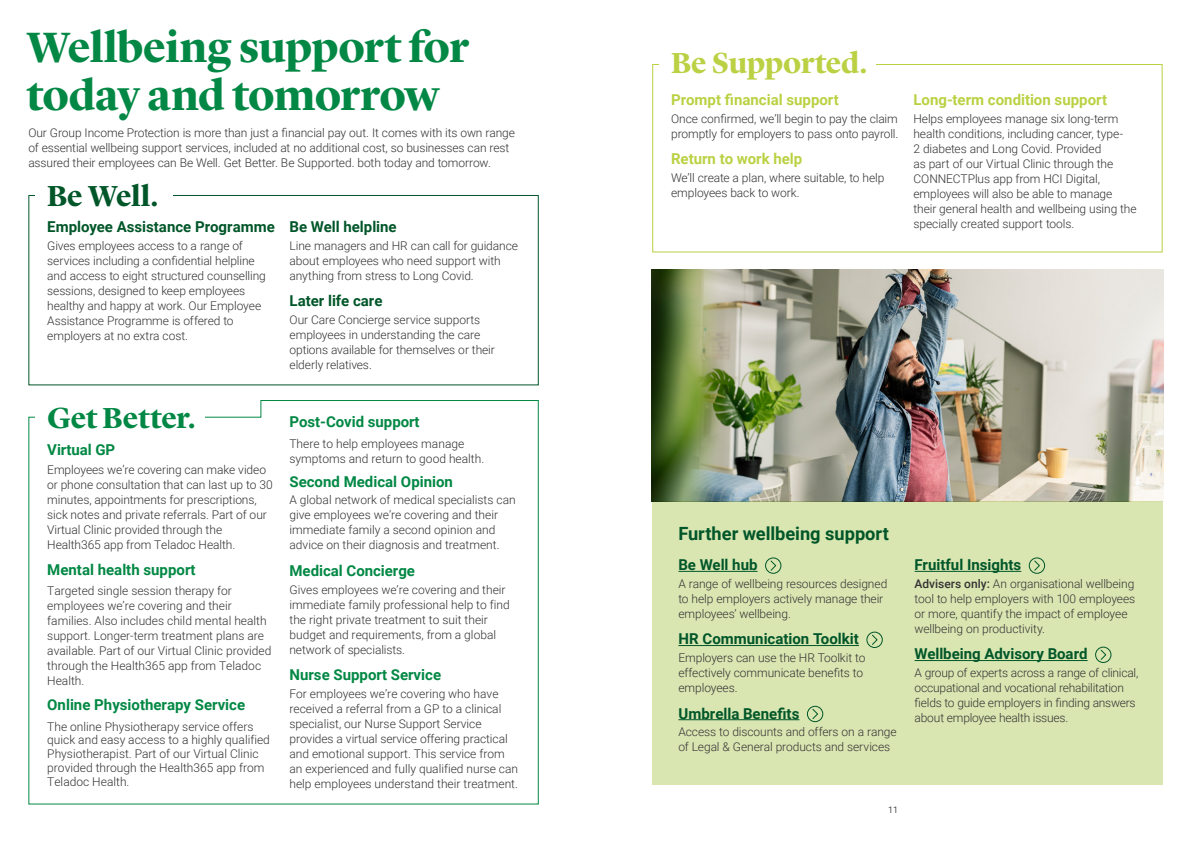
<style>
.page{position:relative;width:1191px;height:842px;background:#fff}
.page>*{position:absolute;margin:0;border:0;box-sizing:border-box;transform-origin:0 0}
.Page_Headings{font:700 44px/48px "Lyon Display";letter-spacing:-.015em;color:#028844}
.Paragraph_heading{font:700 30px "Lyon Display";letter-spacing:-.01em;color:#bbd143}
.Body_copy__bold{font:700 30px "Lyon Display";letter-spacing:.005em;color:#028844}
.Paragraph_heading-2{font:700 30px "Lyon Display";letter-spacing:-.005em;color:#005629}
.Paragraph_heading-3{font:700 18.2px "Roboto";color:#005629}
.Body_copy__bold-2{font:700 15px "Roboto";color:#005629}
.Body_copy__bold-3{font:700 15px "Roboto";color:#028844}
.Body_copy__bold-4{font:700 15px "Roboto";color:#bbd143}
.Body_copy__bold-5{font:300 12px/15px "Roboto";letter-spacing:-.005em;color:#343234}
.Body_copy__bold-6{font:300 12px/15px "Heebo";color:#343234}
.Body_copy{font:300 12px/15px "Roboto";letter-spacing:-.01em;color:#343234}
.t1{font:300 9px "Roboto";color:#000}
.s1{font-weight:500}
</style>
<div class="page">
<svg style="left:28px;top:400px;width:511px;height:405px"></svg>
<img style="left:652px;top:269px;width:511px;height:232px">
<div style="left:652px;top:501px;width:510px;height:284px;background:#d9e6b1"></div>
<hr style="left:678px;top:571px;width:79px;height:1px;background:#005629">
<hr style="left:678px;top:645px;width:181px;height:1px;background:#005629">
<hr style="left:678px;top:719px;width:121px;height:1px;background:#005629">
<div style="left:765px;top:557px;width:16px;height:17px;border:1px solid #005629;border-radius:50%"></div>
<svg style="left:769px;top:560px;width:8px;height:12px"></svg>
<div style="left:866px;top:632px;width:16px;height:16px;border:1px solid #005629;border-radius:50%"></div>
<svg style="left:872px;top:634px;width:6px;height:12px"></svg>
<div style="left:807px;top:706px;width:16px;height:16px;border:1px solid #005629;border-radius:50%"></div>
<svg style="left:811px;top:708px;width:8px;height:12px"></svg>
<hr style="left:914px;top:571px;width:107px;height:1px;background:#005629">
<hr style="left:914px;top:660px;width:173px;height:1px;background:#005629">
<div style="left:1028px;top:557px;width:17px;height:17px;border:1px solid #005629;border-radius:50%"></div>
<svg style="left:1033px;top:560px;width:7px;height:12px"></svg>
<div style="left:1095px;top:647px;width:16px;height:16px;border:1px solid #005629;border-radius:50%"></div>
<svg style="left:1099px;top:649px;width:8px;height:12px"></svg>
<div style="left:28px;top:195px;width:511px;height:190px;border:1px solid #005629"></div>
<div style="left:35px;top:178px;width:138px;height:32px;background:#fff"></div>
<div style="left:35px;top:394px;width:170px;height:33px;background:#fff"></div>
<div style="left:652px;top:64px;width:510px;height:188px;border:1px solid #bbd143"></div>
<div style="left:659px;top:47px;width:216px;height:32px;background:#fff"></div>
<p class="Page_Headings" style="left:27px;top:19px;width:443px">Wellbeing support for today and tomorrow</p>
<p class="Body_copy__bold-5" style="left:28px;top:125px;width:488px">Our Group Income Protection is more than just a financial pay out. It comes with its own range of essential wellbeing support services, included at no additional cost, so businesses can rest assured their employees can Be Well. Get Better. Be Supported. both today and tomorrow.</p>
<p class="Paragraph_heading-2" style="left:47px;top:173px;width:112px">Be Well.</p>
<p class="Body_copy__bold-2" style="left:47px;top:216px;width:229px">Employee Assistance Programme</p>
<p class="Body_copy__bold-5" style="left:47px;top:238px;width:220px">Gives employees access to a range of services including a confidential helpline and access to eight structured counselling sessions, designed to keep employees healthy and happy at work. Our Employee Assistance Programme is offered to employers at no extra cost.</p>
<p class="Body_copy__bold" style="left:47px;top:396px;width:150px">Get Better.</p>
<p class="Body_copy__bold-3" style="left:47px;top:439px;width:70px">Virtual GP</p>
<p class="Body_copy__bold-6" style="left:47px;top:462px;width:227px">Employees we’re covering can make video or phone consultation that can last up to 30 minutes, appointments for prescriptions, sick notes and private referrals. Part of our Virtual Clinic provided through the Health365 app from Teladoc Health.</p>
<p class="Body_copy__bold-3" style="left:47px;top:559px;width:150px">Mental health support</p>
<p class="Body_copy__bold-6" style="left:47px;top:582px;width:226px">Targeted single session therapy for employees we’re covering and their families. Also includes child mental health support. Longer-term treatment plans are available. Part of our Virtual Clinic provided through the Health365 app from Teladoc Health.</p>
<p class="Body_copy__bold-3" style="left:47px;top:694px;width:199px">Online Physiotherapy Service</p>
<p class="Body_copy__bold-6" style="left:47px;top:719px;width:224px;line-height:13.9px">The online Physiotherapy service offers quick and easy access to a highly qualified Physiotherapist. Part of our Virtual Clinic provided through the Health365 app from Teladoc Health.</p>
<p class="Body_copy__bold-2" style="left:289px;top:216px;width:109px">Be Well helpline</p>
<p class="Body_copy__bold-5" style="left:289px;top:238px;width:230px">Line managers and HR can call for guidance about employees who need support with anything from stress to Long Covid.</p>
<p class="Body_copy__bold-2" style="left:289px;top:290px;width:94px">Later life care</p>
<p class="Body_copy__bold-5" style="left:289px;top:312px;width:207px">Our Care Concierge service supports employees in understanding the care options available for themselves or their elderly relatives.</p>
<p class="Body_copy__bold-3" style="left:289px;top:411px;width:132px">Post-Covid support</p>
<p class="Body_copy__bold-6" style="left:289px;top:436px;width:196px">There to help employees manage symptoms and return to good health.</p>
<p class="Body_copy__bold-3" style="left:289px;top:471px;width:165px">Second Medical Opinion</p>
<p class="Body_copy__bold-5" style="left:289px;top:492px;width:228px">A global network of medical specialists can give employees we’re covering and their immediate family a second opinion and advice on their diagnosis and treatment.</p>
<p class="Body_copy__bold-3" style="left:289px;top:560px;width:127px">Medical Concierge</p>
<p class="Body_copy__bold-5" style="left:289px;top:581px;width:222px">Gives employees we’re covering and their immediate family professional help to find the right private treatment to suit their budget and requirements, from a global network of specialists.</p>
<p class="Body_copy__bold-3" style="left:289px;top:664px;width:153px">Nurse Support Service</p>
<p class="Body_copy__bold-5" style="left:289px;top:685px;width:230px">For employees we’re covering who have received a referral from a GP to a clinical specialist, our Nurse Support Service provides a virtual service offering practical and emotional support. This service from an experienced and fully qualified nurse can help employees understand their treatment.</p>
<p class="Paragraph_heading" style="left:671px;top:40px;width:198px">Be Supported.</p>
<p class="Body_copy__bold-4" style="left:671px;top:89px;width:169px">Prompt financial support</p>
<p class="Body_copy__bold-5" style="left:671px;top:110px;width:229px">Once confirmed, we’ll begin to pay the claim promptly for employers to pass onto payroll.</p>
<p class="Body_copy__bold-4" style="left:671px;top:148px;width:133px">Return to work help</p>
<p class="Body_copy__bold-5" style="left:671px;top:170px;width:215px">We’ll create a plan, where suitable, to help employees back to work.</p>
<p class="Body_copy__bold-4" style="left:913px;top:89px;width:195px">Long-term condition support</p>
<p class="Body_copy__bold-5" style="left:913px;top:110px;width:225px">Helps employees manage six long-term health conditions, including cancer, type-<br>2 diabetes and Long Covid. Provided<br>as part of our Virtual Clinic through the CONNECTPlus app from HCI Digital, employees will also be able to manage their general health and wellbeing using the specially created support tools.</p>
<p class="Paragraph_heading-3" style="left:678px;top:520px;width:212px">Further wellbeing support</p>
<p class="Body_copy__bold-2" style="left:678px;top:554px;width:81px">Be Well hub</p>
<p class="Body_copy" style="left:678px;top:576px;width:210px">A range of wellbeing resources designed to help employers actively manage their employees’ wellbeing.</p>
<p class="Body_copy__bold-2" style="left:678px;top:629px;width:182px">HR Communication Toolkit</p>
<p class="Body_copy" style="left:678px;top:650px;width:188px">Employers can use the HR Toolkit to effectively communicate benefits to employees.</p>
<p class="Body_copy__bold-2" style="left:678px;top:703px;width:122px">Umbrella Benefits</p>
<p class="Body_copy" style="left:678px;top:724px;width:220px">Access to discounts and offers on a range of Legal &amp; General products and services</p>
<p class="Body_copy__bold-2" style="left:914px;top:554px;width:108px">Fruitful Insights</p>
<p class="Body_copy" style="left:914px;top:576px;width:222px"><span class="s1">Advisers only:</span> An organisational wellbeing tool to help employers with 100 employees or more, quantify the impact of employee wellbeing on productivity.</p>
<p class="Body_copy__bold-2" style="left:914px;top:644px;width:174px">Wellbeing Advisory Board</p>
<p class="Body_copy" style="left:914px;top:665px;width:225px">A group of experts across a range of clinical, occupational and vocational rehabilitation fields to guide employers in finding answers about employee health issues.</p>
<p class="t1" style="left:888px;top:804px;width:11px">11</p>
</div>
